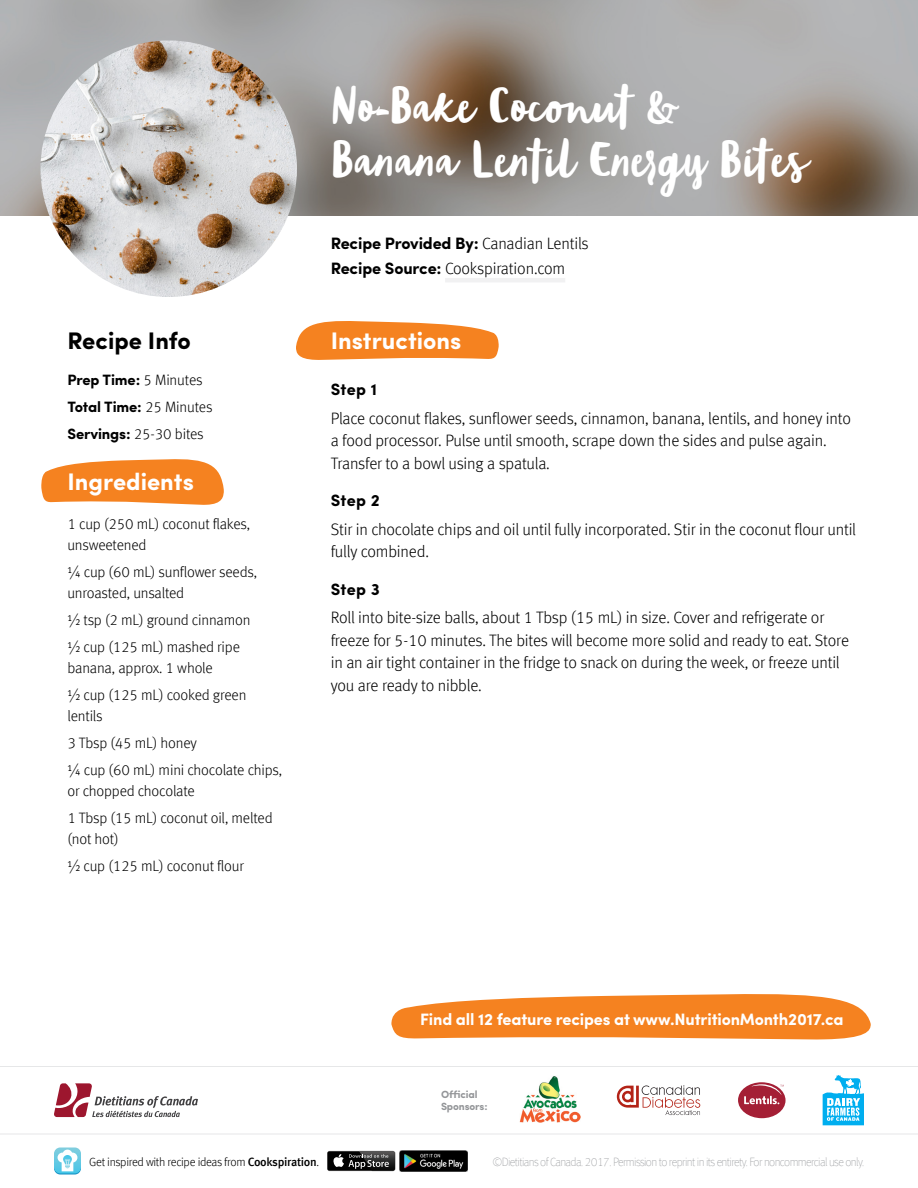
<style>
.page{position:relative;width:918px;height:1188px;background:#fff}
.page>*{position:absolute;margin:0;border:0;box-sizing:border-box;transform-origin:0 0}
.t1{font:40.5px/54px "Blog Script";color:#fff}
.t2{font:700 24px "Sofia Pro";color:#fff}
.t3{font:700 24px "Sofia Pro";color:#000}
.t4{font:300 16.5px/22.5px "Meta Offc";letter-spacing:-.01em;color:#000}
.t5{font:700 16.5px "Sofia Pro";letter-spacing:-.01em;color:#fff}
.t6{font:700 16.5px "Sofia Pro";letter-spacing:-.01em;color:#000}
.t7{font:300 15px/27px "Meta Offc";letter-spacing:-.01em;color:#000}
.t8{font:700 15px/27px "Sofia Pro";letter-spacing:-.01em;color:#000}
.t9{font:100 12px "Meta Offc";letter-spacing:-.05em;color:#939598}
.t10{font:300 12px "Meta Offc";letter-spacing:-.03em;color:#000}
.t11{font:700 10.5px/12px "Sofia Pro";letter-spacing:-.01em;color:#939598}
.s1{font-family:"Meta Offc";font-weight:300}
.s2{font-family:"Sofia Pro";font-weight:700}
.s3{font-weight:500}
</style>
<div class="page">
<svg style="left:0;top:0;width:918px;height:216px;background:#9e9994"></svg>
<svg style="left:296px;top:321px;width:203px;height:39px;background:#f6923e"></svg>
<svg style="left:41px;top:459px;width:183px;height:46px;background:#f69440"></svg>
<img style="left:41px;top:40px;width:256px;height:257px;border-radius:128px">
<hr style="left:445px;top:278px;width:120px;height:4px;background:#f1f1f2">
<hr style="left:0;top:1134px;width:918px;height:1px;background:#e6e7e8">
<hr style="left:0;top:1066px;width:918px;height:1px;background:#e6e7e8">
<svg style="left:54px;top:1083px;width:144px;height:34px"></svg>
<svg style="left:391px;top:994px;width:480px;height:45px;background:#f6913c"></svg>
<img style="left:519px;top:1076px;width:62px;height:46px">
<svg style="left:617px;top:1085px;width:83px;height:30px"></svg>
<div style="left:738px;top:1082px;width:48px;height:36px;background:#a41f35;border-radius:50%"></div>
<svg style="left:744px;top:1084px;width:40px;height:20px"></svg>
<svg style="left:54px;top:1148px;width:27px;height:26px"></svg>
<div style="left:327px;top:1151px;width:68px;height:20px;background:#010101;border-radius:2px"></div>
<img style="left:359px;top:1169px;width:36px;height:2px">
<svg style="left:333px;top:1151px;width:62px;height:18px"></svg>
<img style="left:400px;top:1151px;width:68px;height:20px">
<svg style="left:823px;top:1075px;width:41px;height:50px"></svg>
<h2 class="t3" style="left:68px;top:322px;width:125px">Recipe Info</h2>
<p class="t8" style="left:68px;top:365px;width:147px">Prep Time: <span class="s1">5 Minutes<br></span>Total Time: <span class="s1">25 Minutes</span></p>
<p class="t7" style="left:68px;top:420px;width:138px"><span class="s2">Servings:</span> 25-30 bites</p>
<h2 class="t2" style="left:68px;top:463px;width:128px">Ingredients</h2>
<p class="t7" style="left:68px;top:513px;width:184px;line-height:21px">1 cup (250 mL) coconut flakes, unsweetened</p>
<p class="t7" style="left:68px;top:561px;width:191px;line-height:21px">¼ cup (60 mL) sunflower seeds, unroasted, unsalted</p>
<p class="t7" style="left:68px;top:606px;width:185px">½ tsp (2 mL) ground cinnamon ½ cup (125 mL) mashed ripe</p>
<p class="t7" style="left:68px;top:654px;width:180px">banana, approx. 1 whole<br>½ cup (125 mL) cooked green</p>
<p class="t7" style="left:68px;top:702px;width:216px">lentils<br>3 Tbsp (45 mL) honey<br>¼ cup (60 mL) mini chocolate chips,</p>
<p class="t7" style="left:68px;top:777px;width:207px">or chopped chocolate<br>1 Tbsp (15 mL) coconut oil, melted</p>
<p class="t7" style="left:68px;top:825px;width:178px">(not hot)<br>½ cup (125 mL) coconut flour</p>
<h1 class="t1" style="left:331px;top:81px;width:478px">No-Bake Coconut &amp;<br>Banana Lentil Energy Bites</h1>
<p class="t6" style="left:331px;top:230px;width:260px">Recipe Provided By: <span class="s1">Canadian Lentils</span></p>
<p class="t4" style="left:331px;top:258px;width:236px"><span class="s2">Recipe Source:</span> Cookspiration.com</p>
<h2 class="t2" style="left:331px;top:322px;width:132px">Instructions</h2>
<p class="t6" style="left:331px;top:377px;width:48px">Step 1</p>
<p class="t4" style="left:331px;top:407px;width:522px">Place coconut flakes, sunflower seeds, cinnamon, banana, lentils, and honey into a food processor. Pulse until smooth, scrape down the sides and pulse again.<br>Transfer to a bowl using a spatula.</p>
<p class="t6" style="left:331px;top:488px;width:51px">Step 2</p>
<p class="t4" style="left:331px;top:518px;width:527px">Stir in chocolate chips and oil until fully incorporated. Stir in the coconut flour until fully combined.</p>
<p class="t6" style="left:331px;top:576px;width:51px">Step 3</p>
<p class="t4" style="left:331px;top:607px;width:520px">Roll into bite-size balls, about 1 Tbsp (15 mL) in size. Cover and refrigerate or freeze for 5-10 minutes. The bites will become more solid and ready to eat. Store in an air tight container in the fridge to snack on during the week, or freeze until you are ready to nibble.</p>
<p class="t10" style="left:89px;top:1155px;width:231px">Get inspired with recipe ideas from <span class="s3">Cookspiration</span>.</p>
<p class="t5" style="left:420px;top:1006px;width:425px">Find all 12 feature recipes at www.NutritionMonth2017.ca</p>
<p class="t11" style="left:441px;top:1088px;width:48px">Official<br>Sponsors:</p>
<p class="t9" style="left:492px;top:1155px;width:373px">©Dietitians of Canada. 2017. Permission to reprint in its entirety. For noncommercial use only.</p>
</div>
